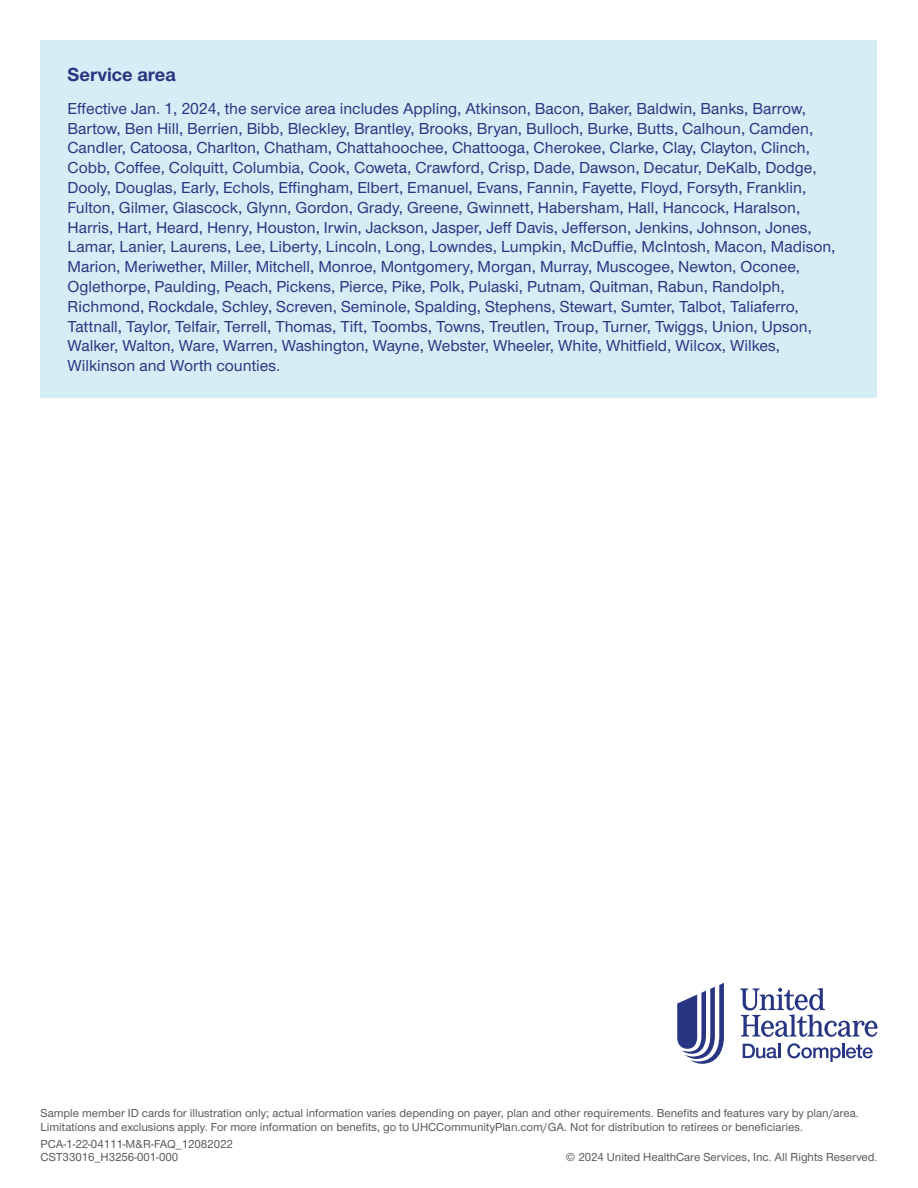
<style>
.page{position:relative;width:918px;height:1188px;background:#fff}
.page>*{position:absolute;margin:0;border:0;box-sizing:border-box;transform-origin:0 0}
.t1{font:700 19.5px "UHC Sans";color:#283582}
.t2{font:500 16.5px/19.8px "UHC Sans";color:#283582}
.t3{font:500 12px/13.5px "UHC Sans";color:#57585a}
</style>
<div class="page">
<div style="left:40px;top:40px;width:838px;height:358px;background:#d5eef5"></div>
<svg style="left:677px;top:983px;width:47px;height:81px"></svg>
<svg style="left:740px;top:988px;width:137px;height:49px"></svg>
<svg style="left:743px;top:1044px;width:34px;height:14px"></svg>
<hr style="left:778px;top:1044px;width:3px;height:14px;background:#283582">
<svg style="left:787px;top:1043px;width:86px;height:19px"></svg>
<p class="t1" style="left:68px;top:61px;width:110px">Service area</p>
<p class="t2" style="left:68px;top:98px;width:769px">Effective Jan. 1, 2024, the service area includes Appling, Atkinson, Bacon, Baker, Baldwin, Banks, Barrow, Bartow, Ben Hill, Berrien, Bibb, Bleckley, Brantley, Brooks, Bryan, Bulloch, Burke, Butts, Calhoun, Camden, Candler, Catoosa, Charlton, Chatham, Chattahoochee, Chattooga, Cherokee, Clarke, Clay, Clayton, Clinch, Cobb, Coffee, Colquitt, Columbia, Cook, Coweta, Crawford, Crisp, Dade, Dawson, Decatur, DeKalb, Dodge, Dooly, Douglas, Early, Echols, Effingham, Elbert, Emanuel, Evans, Fannin, Fayette, Floyd, Forsyth, Franklin, Fulton, Gilmer, Glascock, Glynn, Gordon, Grady, Greene, Gwinnett, Habersham, Hall, Hancock, Haralson, Harris, Hart, Heard, Henry, Houston, Irwin, Jackson, Jasper, Jeff Davis, Jefferson, Jenkins, Johnson, Jones, Lamar, Lanier, Laurens, Lee, Liberty, Lincoln, Long, Lowndes, Lumpkin, McDuffie, McIntosh, Macon, Madison, Marion, Meriwether, Miller, Mitchell, Monroe, Montgomery, Morgan, Murray, Muscogee, Newton, Oconee, Oglethorpe, Paulding, Peach, Pickens, Pierce, Pike, Polk, Pulaski, Putnam, Quitman, Rabun, Randolph, Richmond, Rockdale, Schley, Screven, Seminole, Spalding, Stephens, Stewart, Sumter, Talbot, Taliaferro, Tattnall, Taylor, Telfair, Terrell, Thomas, Tift, Toombs, Towns, Treutlen, Troup, Turner, Twiggs, Union, Upson, Walker, Walton, Ware, Warren, Washington, Wayne, Webster, Wheeler, White, Whitfield, Wilcox, Wilkes, Wilkinson and Worth counties.</p>
<p class="t3" style="left:40px;top:1106px;width:820px">Sample member ID cards for illustration only; actual information varies depending on payer, plan and other requirements. Benefits and features vary by plan/area.<br>Limitations and exclusions apply. For more information on benefits, go to UHCCommunityPlan.com/GA. Not for distribution to retirees or beneficiaries.</p>
<p class="t3" style="left:40px;top:1136px;width:194px">PCA-1-22-04111-M&amp;R-FAQ_12082022</p>
<p class="t3" style="left:40px;top:1150px;width:139px">CST33016_H3256-001-000</p>
<p class="t3" style="left:566px;top:1150px;width:313px">© 2024 United HealthCare Services, Inc. All Rights Reserved.</p>
</div>
